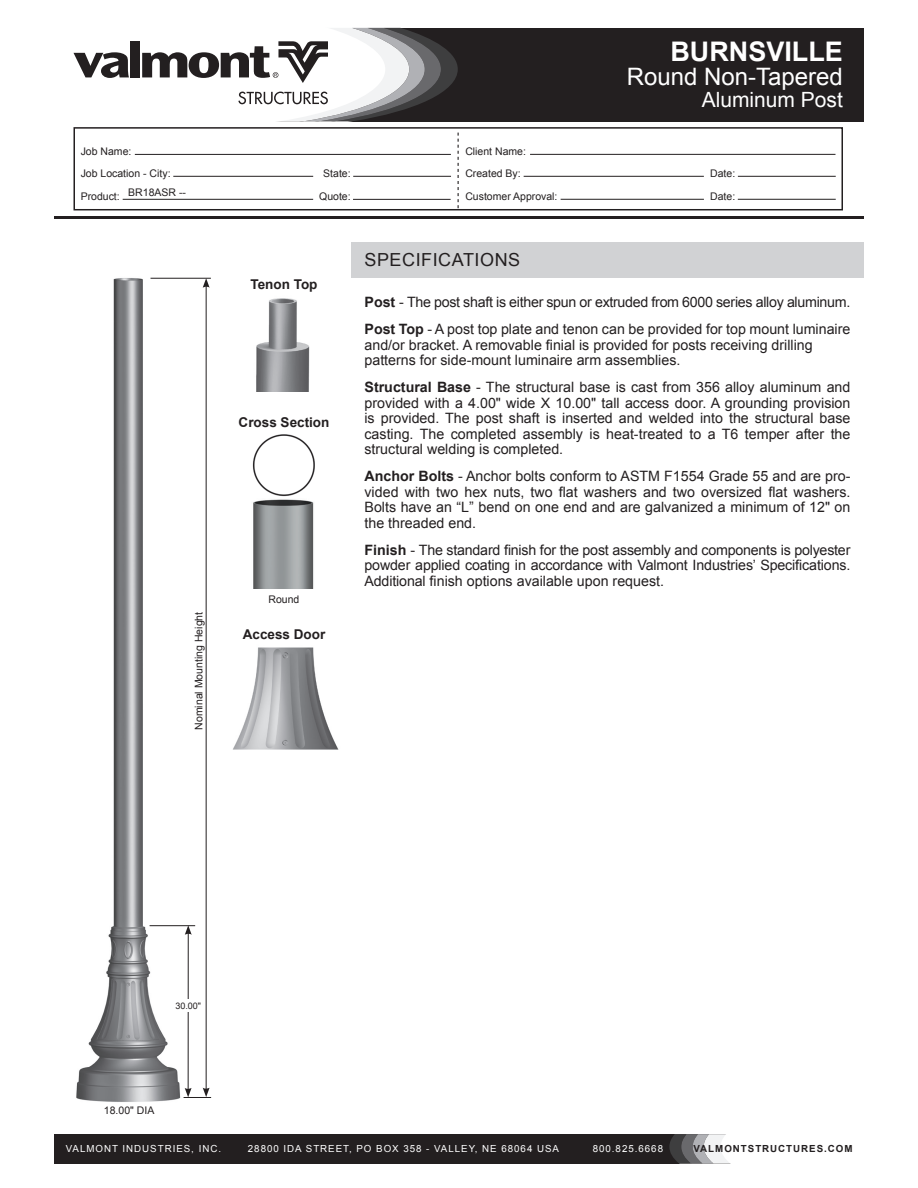
<style>
.page{position:relative;width:918px;height:1188px;background:#fff}
.page>*{position:absolute;margin:0;border:0;box-sizing:border-box;transform-origin:0 0}
.t1{font:700 27px "Arial";color:#fff}
.t2{font:24px "Arial";color:#fff}
.t3{font:21px "Arial";color:#fff}
.t4{font:18px "Arial";letter-spacing:.03em;color:#231f20}
.t5{font:14.25px/15.5px "Arial";color:#231f20;text-align:justify}
.t6{font:14.25px/27.3px "Arial";letter-spacing:-.02em;color:#231f20}
.t7{font:700 13.5px "Arial";color:#231f20}
.t8{font:10.5px/22.5px "Arial";color:#231f20}
.t9{font:9.75px "Arial";letter-spacing:.1em;color:#fff}
.t10{font:700 9.75px "Arial";letter-spacing:.1em;color:#231f20}
.t11{font:9px "Arial";color:#231f20}
.s1{font-weight:700}
</style>
<div class="page">
<img style="left:256px;top:298px;width:54px;height:94px">
<div style="left:114px;top:28px;width:750px;height:93px;background:#231f20"></div>
<div style="left:351px;top:242px;width:513px;height:36px;background:#d1d2d4"></div>
<hr style="left:54px;top:216px;width:810px;height:3px;background:#231f20">
<div style="left:74px;top:127px;width:769px;height:83px;border:2px solid #231f20"></div>
<svg style="left:73px;top:27px;width:386px;height:181px"></svg>
<hr style="left:135px;top:154px;width:316px;height:1px;background:#231f20">
<hr style="left:123px;top:199px;width:190px;height:1px;background:#231f20">
<hr style="left:173px;top:176px;width:140px;height:1px;background:#231f20">
<hr style="left:353px;top:176px;width:98px;height:1px;background:#231f20">
<hr style="left:353px;top:199px;width:98px;height:1px;background:#231f20">
<hr style="left:530px;top:154px;width:306px;height:1px;background:#231f20">
<hr style="left:524px;top:176px;width:180px;height:1px;background:#231f20">
<hr style="left:738px;top:176px;width:98px;height:1px;background:#231f20">
<hr style="left:561px;top:199px;width:143px;height:1px;background:#231f20">
<hr style="left:738px;top:199px;width:98px;height:1px;background:#231f20">
<div style="left:54px;top:1134px;width:774px;height:29px;background:#231f20"></div>
<svg style="left:669px;top:1134px;width:159px;height:30px;background:#dadada"></svg>
<img style="left:76px;top:277px;width:107px;height:825px">
<hr style="left:151px;top:278px;width:60px;height:1px;background:#231f20">
<hr style="left:206px;top:285px;width:1px;height:805px;background:#231f20">
<svg style="left:203px;top:278px;width:7px;height:10px"></svg>
<hr style="left:150px;top:925px;width:45px;height:1px;background:#231f20">
<hr style="left:188px;top:932px;width:1px;height:158px;background:#231f20">
<svg style="left:185px;top:925px;width:7px;height:10px"></svg>
<svg style="left:184px;top:1088px;width:27px;height:10px"></svg>
<div style="left:175px;top:999px;width:27px;height:12px;background:#fff"></div>
<img style="left:233px;top:647px;width:106px;height:103px">
<img style="left:252px;top:434px;width:63px;height:63px">
<img style="left:253px;top:499px;width:61px;height:90px">
<h1 class="t1" style="left:670px;top:33px;width:174px">BURNSVILLE</h1>
<h2 class="t2" style="left:627px;top:61px;width:218px">Round Non-Tapered</h2>
<h3 class="t3" style="left:702px;top:86px;width:143px">Aluminum Post</h3>
<p class="t8" style="left:81px;top:140px;width:91px">Job Name:<br>Job Location - City:</p>
<p class="t8" style="left:323px;top:162px;width:29px">State:</p>
<p class="t8" style="left:465px;top:140px;width:62px">Client Name:<br>Created By:</p>
<p class="t8" style="left:710px;top:162px;width:27px">Date:</p>
<p class="t8" style="left:128px;top:181px;width:59px">BR18ASR --</p>
<p class="t8" style="left:81px;top:185px;width:41px">Product:</p>
<p class="t8" style="left:319px;top:185px;width:33px">Quote:</p>
<p class="t8" style="left:465px;top:185px;width:94px">Customer Approval:</p>
<p class="t8" style="left:710px;top:185px;width:27px">Date:</p>
<p class="t7" style="left:251px;top:276px;width:68px">Tenon Top</p>
<p class="t7" style="left:239px;top:414px;width:92px">Cross Section</p>
<p class="t8" style="left:188px;top:730px;width:119px;rotate:-90deg">Nominal Mounting Height</p>
<p class="t8" style="left:269px;top:588px;width:32px">Round</p>
<p class="t7" style="left:243px;top:625px;width:84px">Access Door</p>
<p class="t4" style="left:364px;top:248px;width:157px">SPECIFICATIONS</p>
<p class="t6" style="left:364px;top:288px;width:487px"><span class="s1">Post</span> - The post shaft is either spun or extruded from 6000 series alloy aluminum.<br><span class="s1">Post Top</span> - A post top plate and tenon can be provided for top mount luminaire</p>
<p class="t5" style="left:364px;top:337px;width:450px">and/or bracket. A removable finial is provided for posts receiving drilling patterns for side-mount luminaire arm assemblies.</p>
<p class="t5" style="left:364px;top:380px;width:488px"><span class="s1">Structural Base</span> - The structural base is cast from 356 alloy aluminum and provided with a 4.00" wide X 10.00" tall access door. A grounding provision is provided. The post shaft is inserted and welded into the structural base casting. The completed assembly is heat-treated to a T6 temper after the structural welding is completed.</p>
<p class="t5" style="left:364px;top:469px;width:487px"><span class="s1">Anchor Bolts</span> - Anchor bolts conform to ASTM F1554 Grade 55 and are pro&shy;vided with two hex nuts, two flat washers and two oversized flat washers.<br>Bolts have an “L” bend on one end and are galvanized a minimum of 12" on the threaded end.</p>
<p class="t5" style="left:364px;top:542px;width:487px"><span class="s1">Finish</span> - The standard finish for the post assembly and components is polyester powder applied coating in accordance with Valmont Industries’ Specifications.<br>Additional finish options available upon request.</p>
<p class="t11" style="left:175px;top:1000px;width:27px">30.00"</p>
<p class="t8" style="left:104px;top:1099px;width:52px">18.00" DIA</p>
<p class="t9" style="left:66px;top:1143px;width:157px">VALMONT INDUSTRIES, INC.</p>
<p class="t9" style="left:248px;top:1143px;width:313px">28800 IDA STREET, PO BOX 358 - VALLEY, NE 68064 USA</p>
<p class="t9" style="left:593px;top:1143px;width:72px">800.825.6668</p>
<p class="t10" style="left:694px;top:1142px;width:161px">VALMONTSTRUCTURES.COM</p>
</div>
